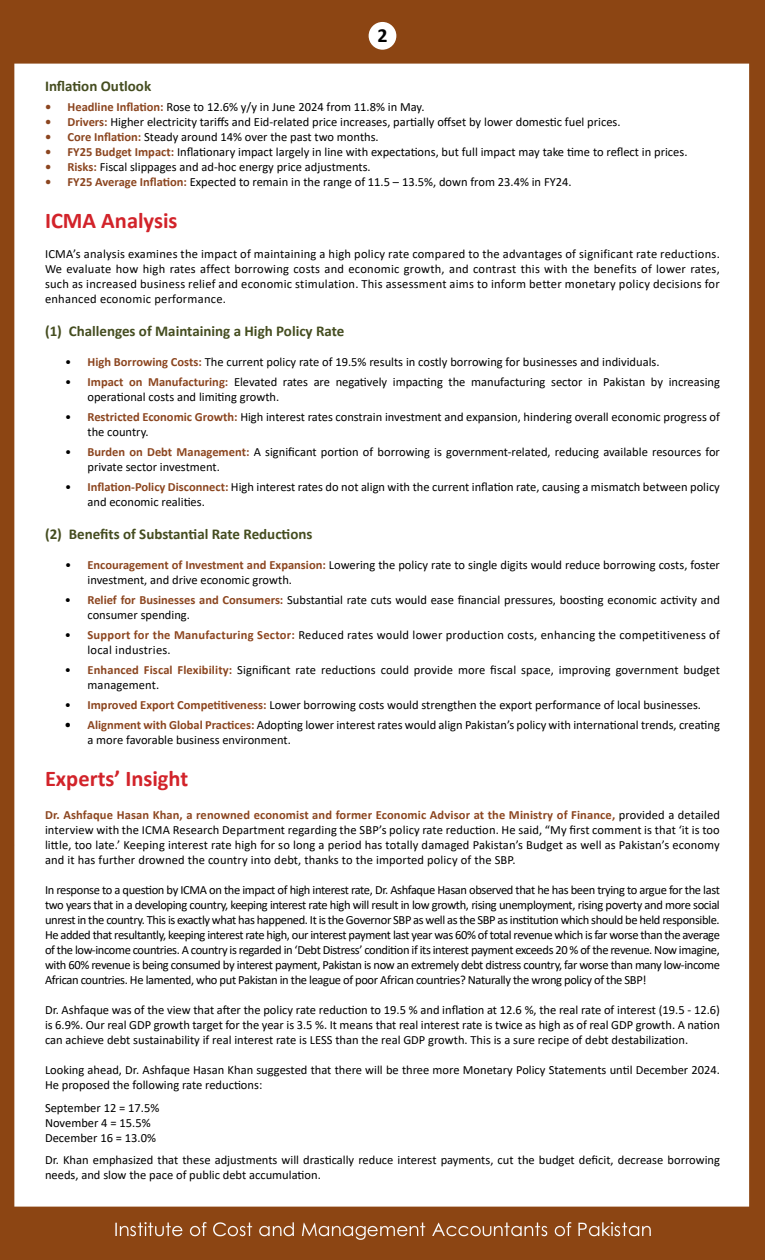
<style>
.page{position:relative;width:765px;height:1260px;background:#fff}
.page>*{position:absolute;margin:0;border:0;box-sizing:border-box;transform-origin:0 0}
.t1{font:700 22.5px "Calibri";color:#d2232a}
.t2{font:700 20px "Calibri";color:#000}
.t3{font:700 15px "Calibri";color:#454d20}
.t4{font:12.5px/15px "Calibri";color:#000}
.t5{font:12.5px/15px "Calibri";letter-spacing:.02em;color:#000}
.s1{font-weight:700;color:#8c4620}
.s2{font-weight:700}
</style>
<div class="page">
<img style="left:0;top:0;width:765px;height:1260px">
<div style="left:369px;top:22px;width:27px;height:28px;background:#fff;border-radius:50%"></div>
<h2 class="t2" style="left:377px;top:21px;width:12px">2</h2>
<p class="t3" style="left:45px;top:75px;width:108px">Inflation Outlook</p>
<p class="t4" style="left:45px;top:99px;width:381px"><span class="s1">• Headline Inflation:</span> Rose to 12.6% y/y in June 2024 from 11.8% in May.</p>
<p class="t4" style="left:45px;top:114px;width:577px"><span class="s1">• Drivers:</span> Higher electricity tariffs and Eid-related price increases, partially offset by lower domestic fuel prices.</p>
<p class="t4" style="left:45px;top:129px;width:335px"><span class="s1">• Core Inflation:</span> Steady around 14% over the past two months.</p>
<p class="t4" style="left:45px;top:144px;width:644px"><span class="s1">• FY25 Budget Impact:</span> Inflationary impact largely in line with expectations, but full impact may take time to reflect in prices.</p>
<p class="t4" style="left:45px;top:159px;width:327px"><span class="s1">• Risks:</span> Fiscal slippages and ad-hoc energy price adjustments.</p>
<p class="t4" style="left:45px;top:174px;width:528px"><span class="s1">• FY25 Average Inflation:</span> Expected to remain in the range of 11.5 – 13.5%, down from 23.4% in FY24.</p>
<h1 class="t1" style="left:45px;top:205px;width:134px">ICMA Analysis</h1>
<p class="t4" style="left:45px;top:246px;width:676px;text-align:justify">ICMA’s analysis examines the impact of maintaining a high policy rate compared to the advantages of significant rate reductions.<br>We evaluate how high rates affect borrowing costs and economic growth, and contrast this with the benefits of lower rates, such as increased business relief and economic stimulation. This assessment aims to inform better monetary policy decisions for enhanced economic performance.</p>
<p class="t3" style="left:45px;top:320px;width:301px">(1) Challenges of Maintaining a High Policy Rate</p>
<p class="t4" style="left:65px;top:354px;width:596px">• <span class="s1">High Borrowing Costs:</span> The current policy rate of 19.5% results in costly borrowing for businesses and individuals.</p>
<p class="t4" style="left:88px;top:374px;width:634px;text-indent:-22px">• <span class="s1">Impact on Manufacturing:</span> Elevated rates are negatively impacting the manufacturing sector in Pakistan by increasing operational costs and limiting growth.</p>
<p class="t4" style="left:88px;top:409px;width:634px;text-indent:-22px">• <span class="s1">Restricted Economic Growth:</span> High interest rates constrain investment and expansion, hindering overall economic progress of the country.</p>
<p class="t4" style="left:88px;top:444px;width:634px;text-indent:-22px">• <span class="s1">Burden on Debt Management:</span> A significant portion of borrowing is government-related, reducing available resources for private sector investment.</p>
<p class="t4" style="left:88px;top:479px;width:634px;text-indent:-22px">• <span class="s1">Inflation-Policy Disconnect:</span> High interest rates do not align with the current inflation rate, causing a mismatch between policy and economic realities.</p>
<p class="t3" style="left:45px;top:523px;width:269px">(2) Benefits of Substantial Rate Reductions</p>
<p class="t4" style="left:87px;top:557px;width:634px;text-indent:-22px">• <span class="s1">Encouragement of Investment and Expansion:</span> Lowering the policy rate to single digits would reduce borrowing costs, foster investment, and drive economic growth.</p>
<p class="t4" style="left:87px;top:592px;width:634px;text-indent:-22px">• <span class="s1">Relief for Businesses and Consumers:</span> Substantial rate cuts would ease financial pressures, boosting economic activity and consumer spending.</p>
<p class="t5" style="left:87px;top:627px;width:634px;text-indent:-22px">• <span class="s1">Support for the Manufacturing Sector:</span> Reduced rates would lower production costs, enhancing the competitiveness of local industries.</p>
<p class="t4" style="left:87px;top:662px;width:634px;text-indent:-22px">• <span class="s1">Enhanced Fiscal Flexibility:</span> Significant rate reductions could provide more fiscal space, improving government budget management.</p>
<p class="t4" style="left:65px;top:697px;width:638px">• <span class="s1">Improved Export Competitiveness:</span> Lower borrowing costs would strengthen the export performance of local businesses.</p>
<p class="t4" style="left:87px;top:717px;width:634px;text-indent:-22px"><span class="s2">•</span> <span class="s1">Alignment with Global Practices:</span> Adopting lower interest rates would align Pakistan’s policy with international trends, creating a more favorable business environment.</p>
<h1 class="t1" style="left:45px;top:763px;width:145px">Experts’ Insight</h1>
<p class="t4" style="left:45px;top:807px;width:677px;text-align:justify"><span class="s1">Dr. Ashfaque Hasan Khan, a renowned economist and former Economic Advisor at the Ministry of Finance,</span> provided a detailed interview with the ICMA Research Department regarding the SBP’s policy rate reduction. He said, “My first comment is that ‘it is too little, too late.’ Keeping interest rate high for so long a period has totally damaged Pakistan’s Budget as well as Pakistan’s economy and it has further drowned the country into debt, thanks to the imported policy of the SBP.</p>
<p class="t4" style="left:45px;top:882px;width:676px;text-align:justify">In response to a question by ICMA on the impact of high interest rate, Dr. Ashfaque Hasan observed that he has been trying to argue for the last two years that in a developing country, keeping interest rate high will result in low growth, rising unemployment, rising poverty and more social unrest in the country. This is exactly what has happened. It is the Governor SBP as well as the SBP as institution which should be held responsible.<br>He added that resultantly, keeping interest rate high, our interest payment last year was 60% of total revenue which is far worse than the average of the low-income countries. A country is regarded in ‘Debt Distress’ condition if its interest payment exceeds 20 % of the revenue. Now imagine, with 60% revenue is being consumed by interest payment, Pakistan is now an extremely debt distress country, far worse than many low-income African countries. He lamented, who put Pakistan in the league of poor African countries? Naturally the wrong policy of the SBP!</p>
<p class="t4" style="left:45px;top:1002px;width:677px;text-align:justify">Dr. Ashfaque was of the view that after the policy rate reduction to 19.5 % and inflation at 12.6 %, the real rate of interest (19.5 - 12.6) is 6.9%. Our real GDP growth target for the year is 3.5 %. It means that real interest rate is twice as high as of real GDP growth. A nation can achieve debt sustainability if real interest rate is LESS than the real GDP growth. This is a sure recipe of debt destabilization.</p>
<p class="t4" style="left:45px;top:1062px;width:677px">Looking ahead, Dr. Ashfaque Hasan Khan suggested that there will be three more Monetary Policy Statements until December 2024.<br>He proposed the following rate reductions:</p>
<p class="t4" style="left:45px;top:1100px;width:116px">September 12 = 17.5%<br>November 4 = 15.5%<br>December 16 = 13.0%</p>
<p class="t4" style="left:45px;top:1152px;width:676px">Dr. Khan emphasized that these adjustments will drastically reduce interest payments, cut the budget deficit, decrease borrowing needs, and slow the pace of public debt accumulation.</p>
</div>
